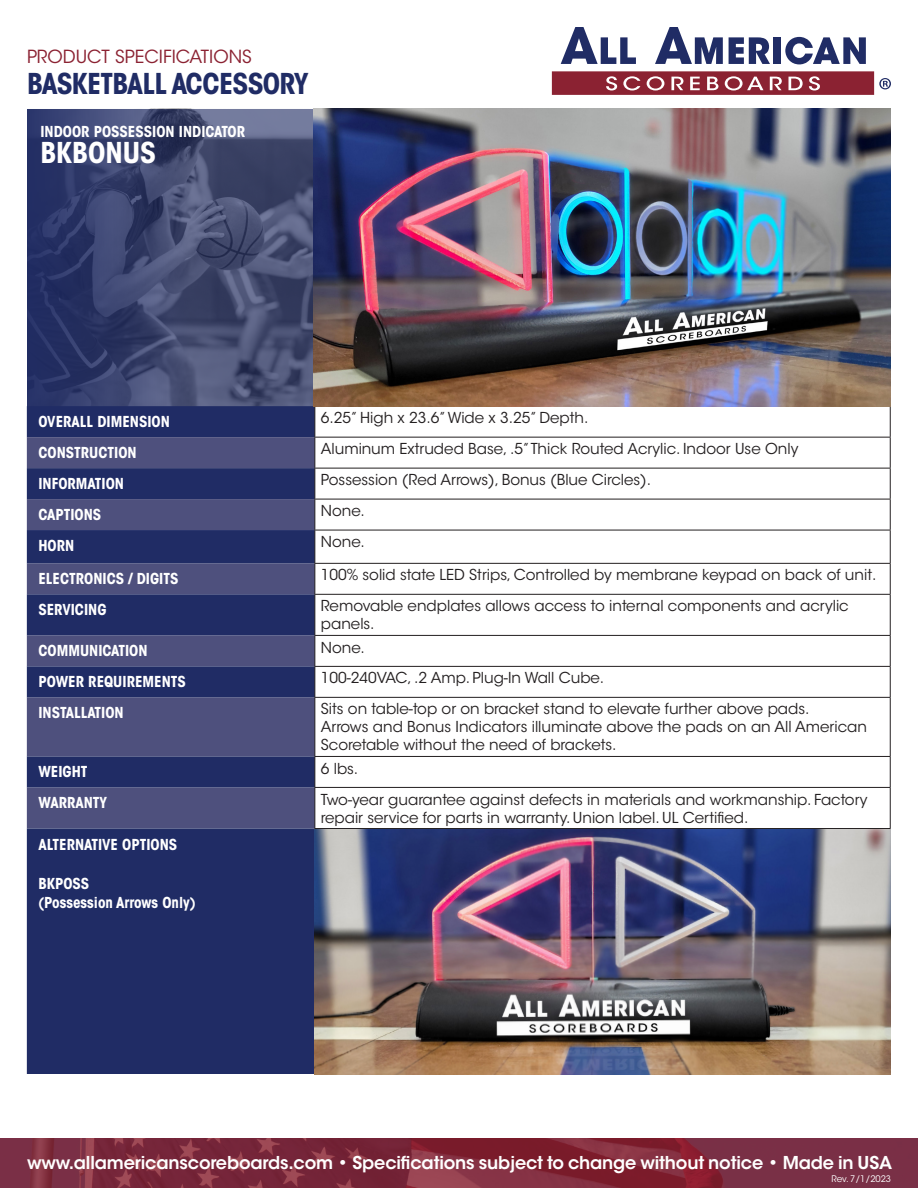
<style>
.page{position:relative;width:918px;height:1188px;background:#fff}
.page>*{position:absolute;margin:0;border:0;box-sizing:border-box;transform-origin:0 0}
.t1{font:700 condensed 28.5px "ITC Avant Garde Std";letter-spacing:-.025em;color:#202c65}
.t2{font:700 condensed 28.5px "ITC Avant Garde Std";color:#fff}
.t3{font:18px "ITC Avant Garde Std";color:#8b2232}
.t4{font:600 17.7px "ITC Avant Garde Std";letter-spacing:-.01em;color:#fff}
.t5{font:15px/18px "ITC Avant Garde Std";color:#231f20}
.t6{font:700 condensed 15px "ITC Avant Garde Std";color:#fff}
.t7{font:9px "ITC Avant Garde Std";color:#fff}
</style>
<div class="page">
<img style="left:27px;top:109px;width:287px;height:297px">
<svg style="left:561px;top:27px;width:75px;height:37px"></svg>
<svg style="left:655px;top:27px;width:68px;height:37px"></svg>
<svg style="left:729px;top:37px;width:41px;height:27px"></svg>
<div style="left:773px;top:37px;width:8px;height:27px;background:#202c65"></div>
<svg style="left:785px;top:37px;width:81px;height:27px"></svg>
<svg style="left:552px;top:71px;width:339px;height:23px;background:#9e4956"></svg>
<img style="left:0;top:1138px;width:918px;height:50px">
<div style="left:27px;top:406px;width:287px;height:31px;background:#202c65"></div>
<svg style="left:27px;top:437px;width:287px;height:93px;background:#3f4475"></svg>
<svg style="left:27px;top:530px;width:287px;height:544px;background:#2e376c"></svg>
<hr style="left:314px;top:406px;width:577px;height:1px;background:#231f20">
<hr style="left:314px;top:407px;width:1px;height:30px;background:#231f20">
<hr style="left:890px;top:407px;width:1px;height:30px;background:#231f20">
<hr style="left:314px;top:437px;width:577px;height:1px;background:#231f20">
<hr style="left:314px;top:438px;width:1px;height:30px;background:#231f20">
<hr style="left:890px;top:438px;width:1px;height:30px;background:#231f20">
<hr style="left:314px;top:468px;width:577px;height:1px;background:#231f20">
<hr style="left:314px;top:468px;width:1px;height:31px;background:#231f20">
<hr style="left:890px;top:468px;width:1px;height:31px;background:#231f20">
<hr style="left:314px;top:499px;width:577px;height:1px;background:#231f20">
<hr style="left:890px;top:499px;width:1px;height:31px;background:#231f20">
<hr style="left:314px;top:530px;width:577px;height:1px;background:#231f20">
<hr style="left:890px;top:530px;width:1px;height:33px;background:#231f20">
<hr style="left:314px;top:563px;width:577px;height:1px;background:#231f20">
<hr style="left:890px;top:564px;width:1px;height:30px;background:#231f20">
<hr style="left:314px;top:594px;width:577px;height:1px;background:#231f20">
<hr style="left:890px;top:595px;width:1px;height:40px;background:#231f20">
<hr style="left:314px;top:635px;width:577px;height:1px;background:#231f20">
<hr style="left:890px;top:636px;width:1px;height:30px;background:#231f20">
<hr style="left:314px;top:666px;width:577px;height:1px;background:#231f20">
<hr style="left:890px;top:667px;width:1px;height:30px;background:#231f20">
<hr style="left:314px;top:697px;width:577px;height:1px;background:#231f20">
<hr style="left:890px;top:698px;width:1px;height:58px;background:#231f20">
<hr style="left:314px;top:756px;width:577px;height:1px;background:#231f20">
<hr style="left:890px;top:757px;width:1px;height:30px;background:#231f20">
<hr style="left:314px;top:787px;width:577px;height:1px;background:#231f20">
<hr style="left:890px;top:788px;width:1px;height:40px;background:#231f20">
<hr style="left:314px;top:828px;width:577px;height:1px;background:#231f20">
<hr style="left:314px;top:1074px;width:577px;height:1px;background:#231f20">
<hr style="left:314px;top:499px;width:1px;height:31px;background:#231f20">
<hr style="left:314px;top:530px;width:1px;height:33px;background:#231f20">
<hr style="left:314px;top:595px;width:1px;height:40px;background:#231f20">
<hr style="left:314px;top:667px;width:1px;height:30px;background:#231f20">
<hr style="left:314px;top:757px;width:1px;height:30px;background:#231f20">
<hr style="left:314px;top:829px;width:1px;height:245px;background:#231f20">
<hr style="left:314px;top:564px;width:1px;height:30px;background:#231f20">
<hr style="left:314px;top:636px;width:1px;height:30px;background:#231f20">
<hr style="left:314px;top:698px;width:1px;height:58px;background:#231f20">
<hr style="left:314px;top:788px;width:1px;height:40px;background:#231f20">
<img style="left:314px;top:109px;width:577px;height:297px">
<img style="left:315px;top:829px;width:576px;height:246px">
<p class="t3" style="left:27px;top:45px;width:226px">PRODUCT SPECIFICATIONS</p>
<p class="t1" style="left:27px;top:65px;width:283px">BASKETBALL ACCESSORY</p>
<p class="t6" style="left:40px;top:122px;width:206px">INDOOR POSSESSION INDICATOR</p>
<p class="t2" style="left:40px;top:134px;width:117px">BKBONUS</p>
<p class="t6" style="left:38px;top:412px;width:133px">OVERALL DIMENSION</p>
<p class="t5" style="left:321px;top:409px;width:269px">6.25” High x 23.6” Wide x 3.25” Depth.</p>
<p class="t6" style="left:38px;top:443px;width:100px">CONSTRUCTION</p>
<p class="t5" style="left:321px;top:440px;width:479px">Aluminum Extruded Base, .5” Thick Routed Acrylic. Indoor Use Only</p>
<p class="t6" style="left:38px;top:474px;width:87px">INFORMATION</p>
<p class="t5" style="left:321px;top:471px;width:332px">Possession (Red Arrows), Bonus (Blue Circles).</p>
<p class="t6" style="left:38px;top:505px;width:64px">CAPTIONS</p>
<p class="t5" style="left:321px;top:502px;width:46px">None.</p>
<p class="t6" style="left:38px;top:536px;width:37px">HORN</p>
<p class="t5" style="left:321px;top:533px;width:46px">None.</p>
<p class="t6" style="left:38px;top:569px;width:142px">ELECTRONICS / DIGITS</p>
<p class="t5" style="left:321px;top:566px;width:557px">100% solid state LED Strips, Controlled by membrane keypad on back of unit.</p>
<p class="t6" style="left:38px;top:600px;width:70px">SERVICING</p>
<p class="t5" style="left:321px;top:597px;width:529px">Removable endplates allows access to internal components and acrylic panels.</p>
<p class="t6" style="left:38px;top:641px;width:111px">COMMUNICATION</p>
<p class="t5" style="left:321px;top:638px;width:46px">None.</p>
<p class="t6" style="left:38px;top:672px;width:149px">POWER REQUIREMENTS</p>
<p class="t5" style="left:321px;top:669px;width:285px">100-240VAC, .2 Amp. Plug-In Wall Cube.</p>
<p class="t6" style="left:38px;top:703px;width:87px">INSTALLATION</p>
<p class="t5" style="left:321px;top:700px;width:548px">Sits on table-top or on bracket stand to elevate further above pads.<br>Arrows and Bonus Indicators illuminate above the pads on an All American<br>Scoretable without the need of brackets.</p>
<p class="t6" style="left:38px;top:762px;width:51px">WEIGHT</p>
<p class="t5" style="left:321px;top:759px;width:39px">6 lbs.</p>
<p class="t6" style="left:38px;top:793px;width:70px">WARRANTY</p>
<p class="t5" style="left:321px;top:790px;width:548px">Two-year guarantee against defects in materials and workmanship. Factory repair service for parts in warranty. Union label. UL Certified.</p>
<p class="t6" style="left:38px;top:835px;width:140px">ALTERNATIVE OPTIONS</p>
<p class="t6" style="left:38px;top:874px;width:52px">BKPOSS</p>
<p class="t6" style="left:38px;top:893px;width:159px">(Possession Arrows Only)</p>
<p class="t4" style="left:27px;top:1151px;width:867px">www.allamericanscoreboards.com • Specifications subject to change without notice • Made in USA</p>
<p class="t7" style="left:831px;top:1173px;width:61px">Rev. 7/1/2023</p>
</div>
